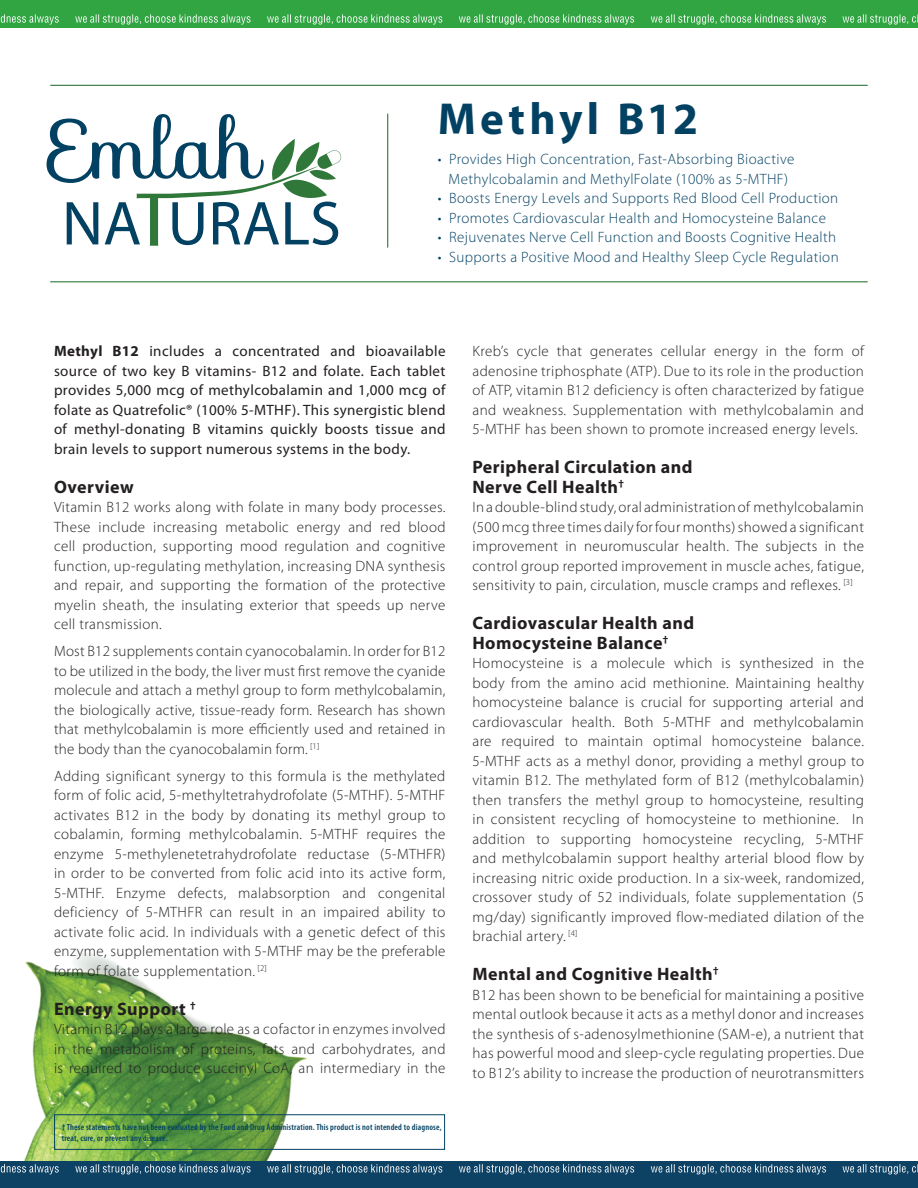
<style>
.page{position:relative;width:918px;height:1188px;background:#fff}
.page>*{position:absolute;margin:0;border:0;box-sizing:border-box;transform-origin:0 0}
.t1{font:700 45px "Myriad Pro";letter-spacing:.095em;color:#034163}
.t2{font:700 18px/19.5px "Myriad Pro";letter-spacing:.025em;color:#231f20}
.t3{font:300 15px/19.5px "Myriad Pro";letter-spacing:.025em;color:#231f20;text-align:justify}
.t4{font:300 15px/19.5px "Myriad Pro";letter-spacing:.025em;color:#034163;text-align:center}
.t5{font:15px/19.5px "Myriad Pro";letter-spacing:.025em;color:#231f20;text-align:justify}
.t6{font:600 condensed 8.85px/10.6px "Myriad Pro";letter-spacing:.02em;color:#034163}
.s1{font-weight:700}
</style>
<div class="page">
<img style="left:24px;top:953px;width:284px;height:208px">
<div style="left:0;top:0;width:918px;height:28px;background:#32a543"></div>
<svg style="left:651px;top:14px;width:267px;height:11px"></svg>
<svg style="left:0;top:14px;width:634px;height:11px"></svg>
<div style="left:0;top:1161px;width:918px;height:27px;background:#0d4265"></div>
<svg style="left:651px;top:1164px;width:267px;height:10px"></svg>
<svg style="left:0;top:1164px;width:634px;height:10px"></svg>
<div style="left:54px;top:1114px;width:391px;height:36px;border:1px solid #034163"></div>
<svg style="left:47px;top:114px;width:295px;height:132px"></svg>
<hr style="left:387px;top:114px;width:1px;height:133px;background:#30783a">
<hr style="left:50px;top:281px;width:818px;height:1px;background:#30783a">
<hr style="left:50px;top:85px;width:818px;height:1px;background:#30783a">
<h1 class="t1" style="left:438px;top:89px;width:262px">Methyl B12</h1>
<p class="t4" style="left:438px;top:149px;width:358px">• Provides High Concentration, Fast-Absorbing Bioactive<br>Methylcobalamin and MethylFolate (100% as 5-MTHF)</p>
<p class="t4" style="left:438px;top:188px;width:402px">• Boosts Energy Levels and Supports Red Blood Cell Production</p>
<p class="t4" style="left:438px;top:208px;width:390px">• Promotes Cardiovascular Health and Homocysteine Balance</p>
<p class="t4" style="left:438px;top:227px;width:400px">• Rejuvenates Nerve Cell Function and Boosts Cognitive Health</p>
<p class="t4" style="left:438px;top:247px;width:402px">• Supports a Positive Mood and Healthy Sleep Cycle Regulation</p>
<p class="t5" style="left:54px;top:341px;width:393px"><span class="s1">Methyl B12</span> includes a concentrated and bioavailable source of two key B vitamins- B12 and folate. Each tablet provides 5,000 mcg of methylcobalamin and 1,000 mcg of folate as Quatrefolic® (100% 5-MTHF). This synergistic blend of methyl-donating B vitamins quickly boosts tissue and brain levels to support numerous systems in the body.</p>
<p class="t2" style="left:54px;top:476px;width:81px">Overview</p>
<p class="t3" style="left:54px;top:497px;width:393px">Vitamin B12 works along with folate in many body processes.<br>These include increasing metabolic energy and red blood cell production, supporting mood regulation and cognitive function, up-regulating methylation, increasing DNA synthesis and repair, and supporting the formation of the protective myelin sheath, the insulating exterior that speeds up nerve cell transmission.</p>
<p class="t3" style="left:54px;top:641px;width:393px">Most B12 supplements contain cyanocobalamin. In order for B12 to be utilized in the body, the liver must first remove the cyanide molecule and attach a methyl group to form methylcobalamin, the biologically active, tissue-ready form. Research has shown that methylcobalamin is more efficiently used and retained in the body than the cyanocobalamin form. <sup>[1]</sup></p>
<p class="t3" style="left:54px;top:766px;width:393px">Adding significant synergy to this formula is the methylated form of folic acid, 5-methyltetrahydrofolate (5-MTHF). 5-MTHF activates B12 in the body by donating its methyl group to cobalamin, forming methylcobalamin. 5-MTHF requires the enzyme 5-methylenetetrahydrofolate reductase (5-MTHFR) in order to be converted from folic acid into its active form, 5-MTHF. Enzyme defects, malabsorption and congenital deficiency of 5-MTHFR can result in an impaired ability to activate folic acid. In individuals with a genetic defect of this enzyme, supplementation with 5-MTHF may be the preferable form of folate supplementation. <sup>[2]</sup></p>
<p class="t2" style="left:54px;top:998px;width:143px">Energy Support <sup>†</sup></p>
<p class="t3" style="left:54px;top:1019px;width:393px">Vitamin B12 plays a large role as a cofactor in enzymes involved in the metabolism of proteins, fats and carbohydrates, and is required to produce succinyl CoA, an intermediary in the</p>
<p class="t6" style="left:62px;top:1122px;width:381px">† These statements have not been evaluated by the Food and Drug Administration. This product is not intended to diagnose, treat, cure, or prevent any disease.</p>
<p class="t3" style="left:472px;top:341px;width:393px">Kreb’s cycle that generates cellular energy in the form of adenosine triphosphate (ATP). Due to its role in the production of ATP, vitamin B12 deficiency is often characterized by fatigue and weakness. Supplementation with methylcobalamin and 5-MTHF has been shown to promote increased energy levels.</p>
<p class="t2" style="left:472px;top:457px;width:222px">Peripheral Circulation and<br>Nerve Cell Health<sup>†</sup></p>
<p class="t3" style="left:472px;top:497px;width:393px">In a double-blind study, oral administration of methylcobalamin (500 mcg three times daily for four months) showed a significant improvement in neuromuscular health. The subjects in the control group reported improvement in muscle aches, fatigue, sensitivity to pain, circulation, muscle cramps and reflexes. <sup>[3]</sup></p>
<p class="t2" style="left:472px;top:613px;width:223px">Cardiovascular Health and<br>Homocysteine Balance<sup>†</sup></p>
<p class="t3" style="left:472px;top:653px;width:393px">Homocysteine is a molecule which is synthesized in the body from the amino acid methionine. Maintaining healthy homocysteine balance is crucial for supporting arterial and cardiovascular health. Both 5-MTHF and methylcobalamin are required to maintain optimal homocysteine balance.<br>5-MTHF acts as a methyl donor, providing a methyl group to vitamin B12. The methylated form of B12 (methylcobalamin) then transfers the methyl group to homocysteine, resulting in consistent recycling of homocysteine to methionine. In addition to supporting homocysteine recycling, 5-MTHF and methylcobalamin support healthy arterial blood flow by increasing nitric oxide production. In a six-week, randomized, crossover study of 52 individuals, folate supplementation (5 mg/day) significantly improved flow-mediated dilation of the brachial artery. <sup>[4]</sup></p>
<p class="t2" style="left:472px;top:964px;width:248px">Mental and Cognitive Health<sup>†</sup></p>
<p class="t3" style="left:472px;top:985px;width:393px">B12 has been shown to be beneficial for maintaining a positive mental outlook because it acts as a methyl donor and increases the synthesis of s-adenosylmethionine (SAM-e), a nutrient that has powerful mood and sleep-cycle regulating properties. Due to B12’s ability to increase the production of neurotransmitters</p>
</div>
